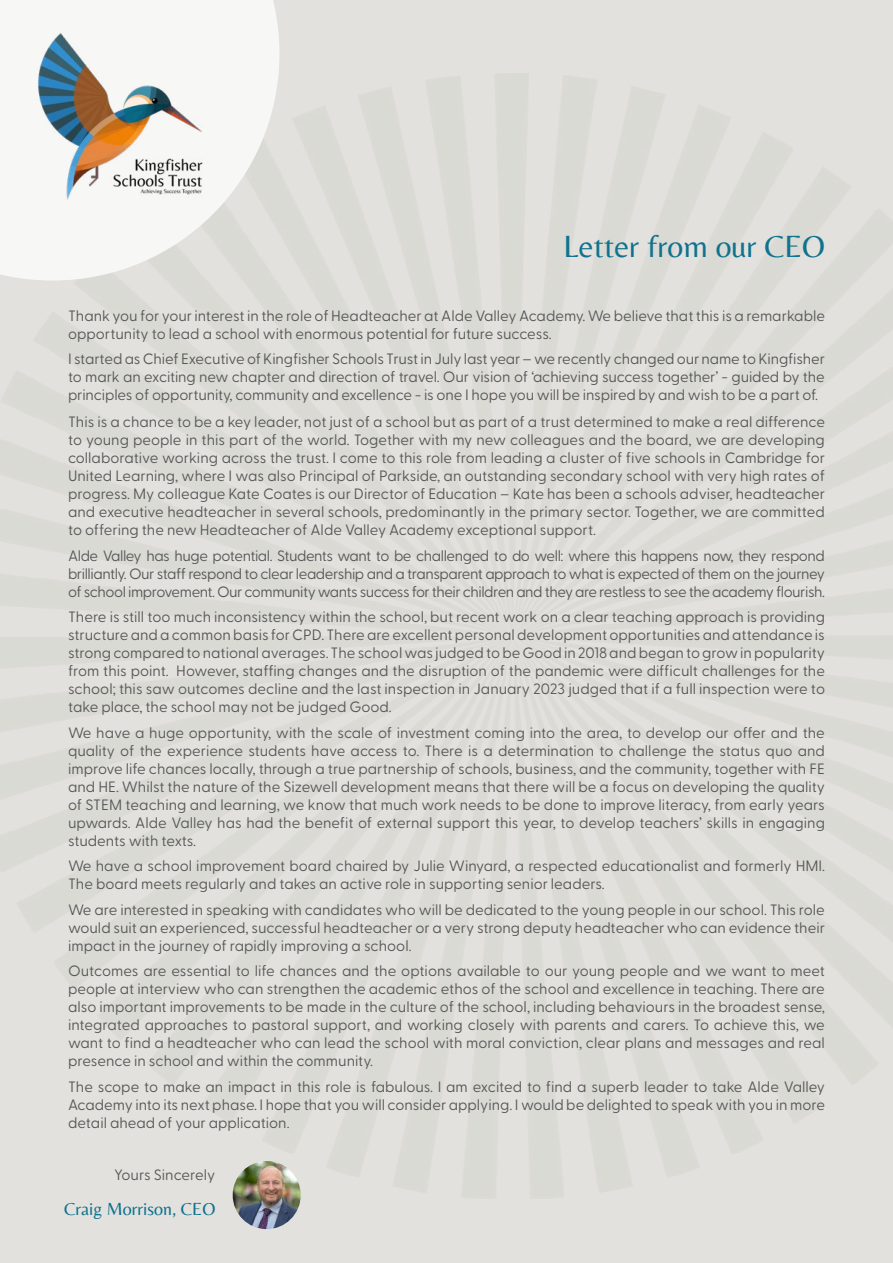
<style>
.page{position:relative;width:893px;height:1263px;background:#e2e1dd}
.page>*{position:absolute;margin:0;border:0;box-sizing:border-box;transform-origin:0 0}
.t1{font:31.5px "Belleza";color:#0f728e}
.t2{font:18px "Belleza";color:#0f728e}
.t3{font:15px/18px "Greycliff CF";color:#575756;text-align:justify}
</style>
<div class="page">
<img style="left:233px;top:1161px;width:68px;height:68px;border-radius:34px">
<svg style="left:0;top:0;width:279px;height:281px;fill:#f7f7f6"></svg>
<img style="left:30px;top:26px;width:182px;height:181px">
<h1 class="t1" style="left:564px;top:220px;width:263px">Letter from our CEO</h1>
<p class="t3" style="left:68px;top:305px;width:758px">Thank you for your interest in the role of Headteacher at Alde Valley Academy. We believe that this is a remarkable opportunity to lead a school with enormous potential for future success.</p>
<p class="t3" style="left:68px;top:349px;width:759px">I started as Chief Executive of Kingfisher Schools Trust in July last year – we recently changed our name to Kingfisher to mark an exciting new chapter and direction of travel. Our vision of ‘achieving success together’ - guided by the principles of opportunity, community and excellence - is one I hope you will be inspired by and wish to be a part of.</p>
<p class="t3" style="left:68px;top:412px;width:759px">This is a chance to be a key leader, not just of a school but as part of a trust determined to make a real difference to young people in this part of the world. Together with my new colleagues and the board, we are developing collaborative working across the trust. I come to this role from leading a cluster of five schools in Cambridge for United Learning, where I was also Principal of Parkside, an outstanding secondary school with very high rates of progress. My colleague Kate Coates is our Director of Education – Kate has been a schools adviser, headteacher and executive headteacher in several schools, predominantly in the primary sector. Together, we are committed to offering the new Headteacher of Alde Valley Academy exceptional support.</p>
<p class="t3" style="left:68px;top:545px;width:759px">Alde Valley has huge potential. Students want to be challenged to do well: where this happens now, they respond brilliantly. Our staff respond to clear leadership and a transparent approach to what is expected of them on the journey of school improvement. Our community wants success for their children and they are restless to see the academy flourish.</p>
<p class="t3" style="left:68px;top:607px;width:758px">There is still too much inconsistency within the school, but recent work on a clear teaching approach is providing structure and a common basis for CPD. There are excellent personal development opportunities and attendance is strong compared to national averages. The school was judged to be Good in 2018 and began to grow in popularity from this point. However, staffing changes and the disruption of the pandemic were difficult challenges for the school; this saw outcomes decline and the last inspection in January 2023 judged that if a full inspection were to take place, the school may not be judged Good.</p>
<p class="t3" style="left:68px;top:722px;width:758px">We have a huge opportunity, with the scale of investment coming into the area, to develop our offer and the quality of the experience students have access to. There is a determination to challenge the status quo and improve life chances locally, through a true partnership of schools, business, and the community, together with FE and HE. Whilst the nature of the Sizewell development means that there will be a focus on developing the quality of STEM teaching and learning, we know that much work needs to be done to improve literacy, from early years upwards. Alde Valley has had the benefit of external support this year, to develop teachers’ skills in engaging students with texts.</p>
<p class="t3" style="left:68px;top:856px;width:759px">We have a school improvement board chaired by Julie Winyard, a respected educationalist and formerly HMI.<br>The board meets regularly and takes an active role in supporting senior leaders.</p>
<p class="t3" style="left:68px;top:899px;width:758px">We are interested in speaking with candidates who will be dedicated to the young people in our school. This role would suit an experienced, successful headteacher or a very strong deputy headteacher who can evidence their impact in the journey of rapidly improving a school.</p>
<p class="t3" style="left:68px;top:961px;width:759px">Outcomes are essential to life chances and the options available to our young people and we want to meet people at interview who can strengthen the academic ethos of the school and excellence in teaching. There are also important improvements to be made in the culture of the school, including behaviours in the broadest sense, integrated approaches to pastoral support, and working closely with parents and carers. To achieve this, we want to find a headteacher who can lead the school with moral conviction, clear plans and messages and real presence in school and within the community.</p>
<p class="t3" style="left:68px;top:1076px;width:758px">The scope to make an impact in this role is fabulous. I am excited to find a superb leader to take Alde Valley Academy into its next phase. I hope that you will consider applying. I would be delighted to speak with you in more detail ahead of your application.</p>
<p class="t3" style="left:114px;top:1165px;width:103px">Yours Sincerely</p>
<p class="t2" style="left:64px;top:1194px;width:153px">Craig Morrison, CEO</p>
</div>
